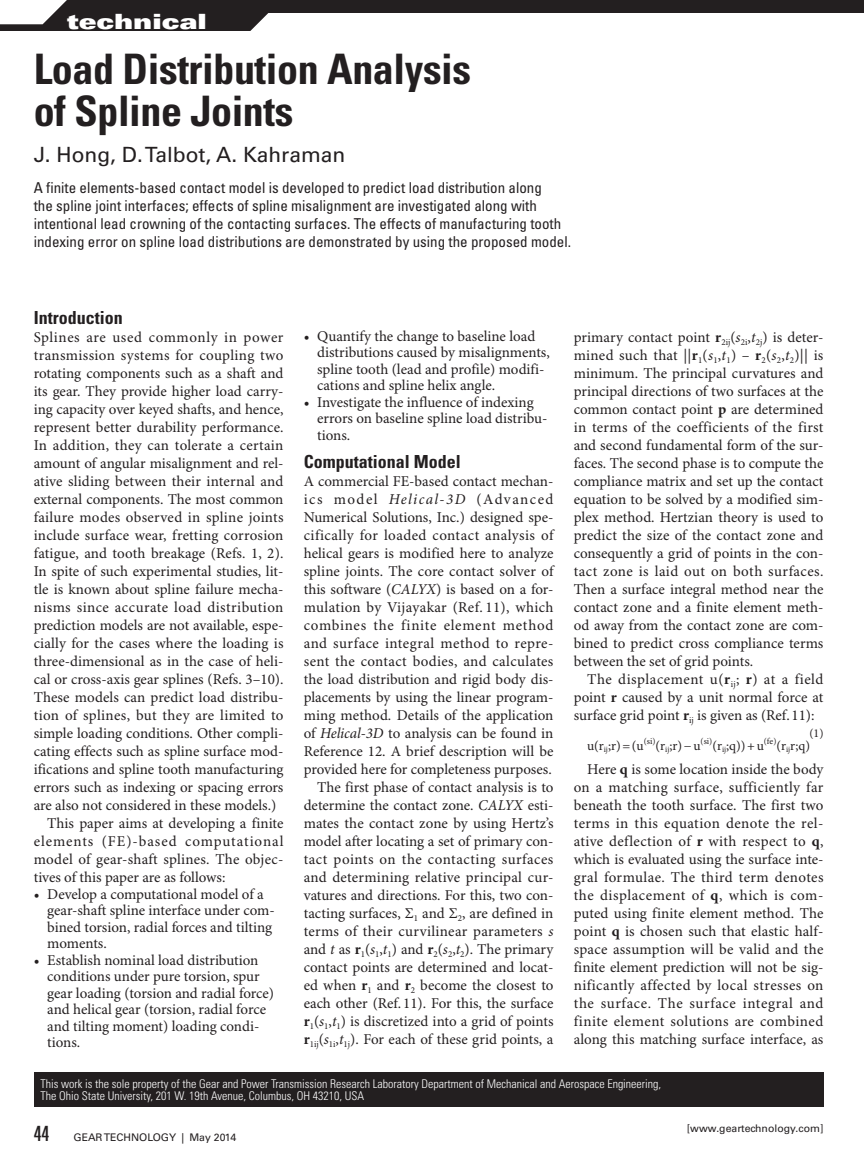
<style>
.page{position:relative;width:864px;height:1161px;background:#fff}
.page>*{position:absolute;margin:0;border:0;box-sizing:border-box;transform-origin:0 0}
.Technical_Header{font:700 condensed 42px/42px "Univers LT Std";letter-spacing:-.01em;color:#231f20}
.Technical_Authors{font:21px "Univers LT Std";color:#231f20}
.t1{font:21px "Univers LT Std X Black Ex";color:#fff}
.Body_Text_-_Para_Hea{font:700 condensed 18px "Univers LT Std";color:#231f20}
.Body_Text_After_Head{font:15px/18px "Minion Pro";letter-spacing:-.005em;color:#231f20}
.Body_Text{font:15px/18px "Minion Pro";color:#231f20;text-align:justify}
.Technical_Presented{font:condensed 15px/18px "Univers LT Std";color:#231f20}
.Equation_Text{font:13.5px "Minion Pro";color:#231f20}
.Technical_Presented-2{font:300 condensed 12px/12px "Univers LT Std";color:#fff}
.Equation_Number{font:12px "Minion Pro";color:#231f20}
.t2{font:10.5px "Univers LT Std";color:#231f20}
.s1{font-style:italic}
.s2{font-weight:700}
.s3{font-stretch:ultra-condensed;font-size:21px}
</style>
<div class="page">
<div style="left:34px;top:1073px;width:790px;height:34px;background:#231f20"></div>
<div style="left:0;top:0;width:301px;height:31px;background:#231f20"></div>
<svg style="left:250px;top:14px;width:51px;height:17px"></svg>
<div style="left:264px;top:0;width:600px;height:14px;background:#231f20"></div>
<svg style="left:0;top:0;width:67px;height:24px"></svg>
<h2 class="t1" style="left:67px;top:9px;width:141px">technical</h2>
<p class="Technical_Header" style="left:34px;top:48px;width:439px">Load Distribution Analysis of Spline Joints</p>
<p class="Technical_Authors" style="left:34px;top:142px;width:313px">J. Hong, D. Talbot, A. Kahraman</p>
<p class="Technical_Presented" style="left:34px;top:178px;width:539px">A finite elements-based contact model is developed to predict load distribution along<br>the spline joint interfaces; effects of spline misalignment are investigated along with intentional lead crowning of the contacting surfaces. The effects of manufacturing tooth indexing error on spline load distributions are demonstrated by using the proposed model.</p>
<p class="Body_Text_-_Para_Hea" style="left:34px;top:307px;width:91px">Introduction</p>
<p class="Body_Text_After_Head" style="left:34px;top:329px;width:251px;text-align:justify">Splines are used commonly in power transmission systems for coupling two rotating components such as a shaft and its gear. They provide higher load carry&shy;ing capacity over keyed shafts, and hence, represent better durability performance.<br>In addition, they can tolerate a certain amount of angular misalignment and rel&shy;ative sliding between their internal and external components. The most common failure modes observed in spline joints include surface wear, fretting corrosion fatigue, and tooth breakage (Refs. 1, 2).<br>In spite of such experimental studies, lit&shy;tle is known about spline failure mecha&shy;nisms since accurate load distribution prediction models are not available, espe&shy;cially for the cases where the loading is three-dimensional as in the case of heli&shy;cal or cross-axis gear splines (Refs. 3–10).<br>These models can predict load distribu&shy;tion of splines, but they are limited to simple loading conditions. Other compli&shy;cating effects such as spline surface mod&shy;ifications and spline tooth manufacturing errors such as indexing or spacing errors are also not considered in these models.)</p>
<p class="Body_Text" style="left:34px;top:815px;width:251px;text-indent:14px">This paper aims at developing a finite elements (FE)-based computational model of gear-shaft splines. The objec&shy;tives of this paper are as follows:</p>
<p class="Body_Text_After_Head" style="left:47px;top:886px;width:229px;line-height:16.5px;text-indent:-14px">• Develop a computational model of a gear-shaft spline interface under com&shy;bined torsion, radial forces and tilting moments.</p>
<p class="Body_Text_After_Head" style="left:47px;top:952px;width:228px;line-height:16.5px;text-indent:-14px">• Establish nominal load distribution conditions under pure torsion, spur gear loading (torsion and radial force) and helical gear (torsion, radial force and tilting moment) loading condi&shy;tions.</p>
<p class="Body_Text_After_Head" style="left:317px;top:328px;width:234px;line-height:16.5px;text-indent:-14px">• Quantify the change to baseline load distributions caused by misalignments, spline tooth (lead and profile) modifi&shy;cations and spline helix angle.</p>
<p class="Body_Text_After_Head" style="left:317px;top:394px;width:232px;line-height:16.5px;text-indent:-14px">• Investigate the influence of indexing errors on baseline spline load distribu&shy;tions.</p>
<p class="Body_Text_-_Para_Hea" style="left:304px;top:451px;width:159px">Computational Model</p>
<p class="Body_Text_After_Head" style="left:304px;top:473px;width:251px;text-align:justify">A commercial FE-based contact mechan&shy;ics model <span class="s1">Helical-3D</span> (Advanced Numerical Solutions, Inc.) designed spe&shy;cifically for loaded contact analysis of helical gears is modified here to analyze spline joints. The core contact solver of this software (<span class="s1">CALYX</span>) is based on a for&shy;mulation by Vijayakar (Ref. 11), which combines the finite element method and surface integral method to repre&shy;sent the contact bodies, and calculates the load distribution and rigid body dis&shy;placements by using the linear program&shy;ming method. Details of the application of <span class="s1">Helical-3D</span> to analysis can be found in Reference 12. A brief description will be provided here for completeness purposes.</p>
<p class="Body_Text" style="left:304px;top:779px;width:251px;text-indent:14px">The first phase of contact analysis is to determine the contact zone. <span class="s1">CALYX</span> esti&shy;mates the contact zone by using Hertz’s model after locating a set of primary con&shy;tact points on the contacting surfaces and determining relative principal cur&shy;vatures and directions. For this, two con&shy;tacting surfaces, Σ<sub>1</sub> and Σ<sub>2</sub>, are defined in terms of their curvilinear parameters <span class="s1">s </span>and <span class="s1">t</span> as <span class="s2">r</span><sub>1</sub>(<span class="s1">s</span><sub>1</sub>,<span class="s1">t</span><sub>1</sub>) and <span class="s2">r</span><sub>2</sub>(<span class="s1">s</span><sub>2</sub>,<span class="s1">t</span><sub>2</sub>). The primary contact points are determined and locat&shy;ed when <span class="s2">r</span><sub>1</sub> and <span class="s2">r</span><sub>2</sub> become the closest to each other (Ref. 11). For this, the surface <span class="s2">r</span><sub>1</sub>(<span class="s1">s</span><sub>1</sub>,<span class="s1">t</span><sub>1</sub>) is discretized into a grid of points <span class="s2">r</span><sub>1ij</sub>(<span class="s1">s</span><sub>1i</sub>,<span class="s1">t</span><sub>1j</sub>). For each of these grid points, a</p>
<p class="Body_Text" style="left:574px;top:329px;width:251px">primary contact point <span class="s2">r</span><sub>2ij</sub>(<span class="s1">s</span><sub>2i</sub>,<span class="s1">t</span><sub>2j</sub>) is deter&shy;mined such that ||<span class="s2">r</span><sub>1</sub>(<span class="s1">s</span><sub>1</sub>,<span class="s1">t</span><sub>1</sub>) – <span class="s2">r</span><sub>2</sub>(<span class="s1">s</span><sub>2</sub>,<span class="s1">t</span><sub>2</sub>)|| is minimum. The principal curvatures and principal directions of two surfaces at the common contact point <span class="s2">p</span> are determined in terms of the coefficients of the first and second fundamental form of the sur&shy;faces. The second phase is to compute the compliance matrix and set up the contact equation to be solved by a modified sim&shy;plex method. Hertzian theory is used to predict the size of the contact zone and consequently a grid of points in the con&shy;tact zone is laid out on both surfaces.<br>Then a surface integral method near the contact zone and a finite element meth&shy;od away from the contact zone are com&shy;bined to predict cross compliance terms between the set of grid points.</p>
<p class="Body_Text" style="left:574px;top:671px;width:251px;text-indent:14px">The displacement u(<span class="s2">r</span><sub>ij</sub>; <span class="s2">r</span>) at a field point <span class="s2">r</span> caused by a unit normal force at surface grid point <span class="s2">r</span><sub>ij</sub> is given as (Ref. 11):</p>
<p class="Equation_Number" style="left:809px;top:725px;width:16px">(1)</p>
<p class="Equation_Text" style="left:587px;top:738px;width:225px">u(r<sub>ij</sub>;r)=(u<sup>(si)</sup>(r<sub>ij</sub>;r)−u<sup>(si)</sup>(r<sub>ij</sub>;q))+u<sup>(fe)</sup>(r<sub>ij</sub>r;q)</p>
<p class="Body_Text" style="left:574px;top:761px;width:251px;text-indent:14px">Here <span class="s2">q</span> is some location inside the body on a matching surface, sufficiently far beneath the tooth surface. The first two terms in this equation denote the rel&shy;ative deflection of <span class="s2">r</span> with respect to <span class="s2">q</span>, which is evaluated using the surface inte&shy;gral formulae. The third term denotes the displacement of <span class="s2">q</span>, which is com&shy;puted using finite element method. The point <span class="s2">q</span> is chosen such that elastic half&shy;space assumption will be valid and the finite element prediction will not be sig&shy;nificantly affected by local stresses on the surface. The surface integral and finite element solutions are combined along this matching surface interface, as</p>
<p class="Technical_Presented-2" style="left:40px;top:1078px;width:622px">This work is the sole property of the Gear and Power Transmission Research Laboratory Department of Mechanical and Aerospace Engineering,<br>The Ohio State University, 201 W. 19th Avenue, Columbus, OH 43210, USA</p>
<p class="t2" style="left:34px;top:1131px;width:204px"><span class="s3">44</span> GEAR TECHNOLOGY | May 2014</p>
<p class="t2" style="left:687px;top:1122px;width:138px">[www.geartechnology.com]</p>
</div>
